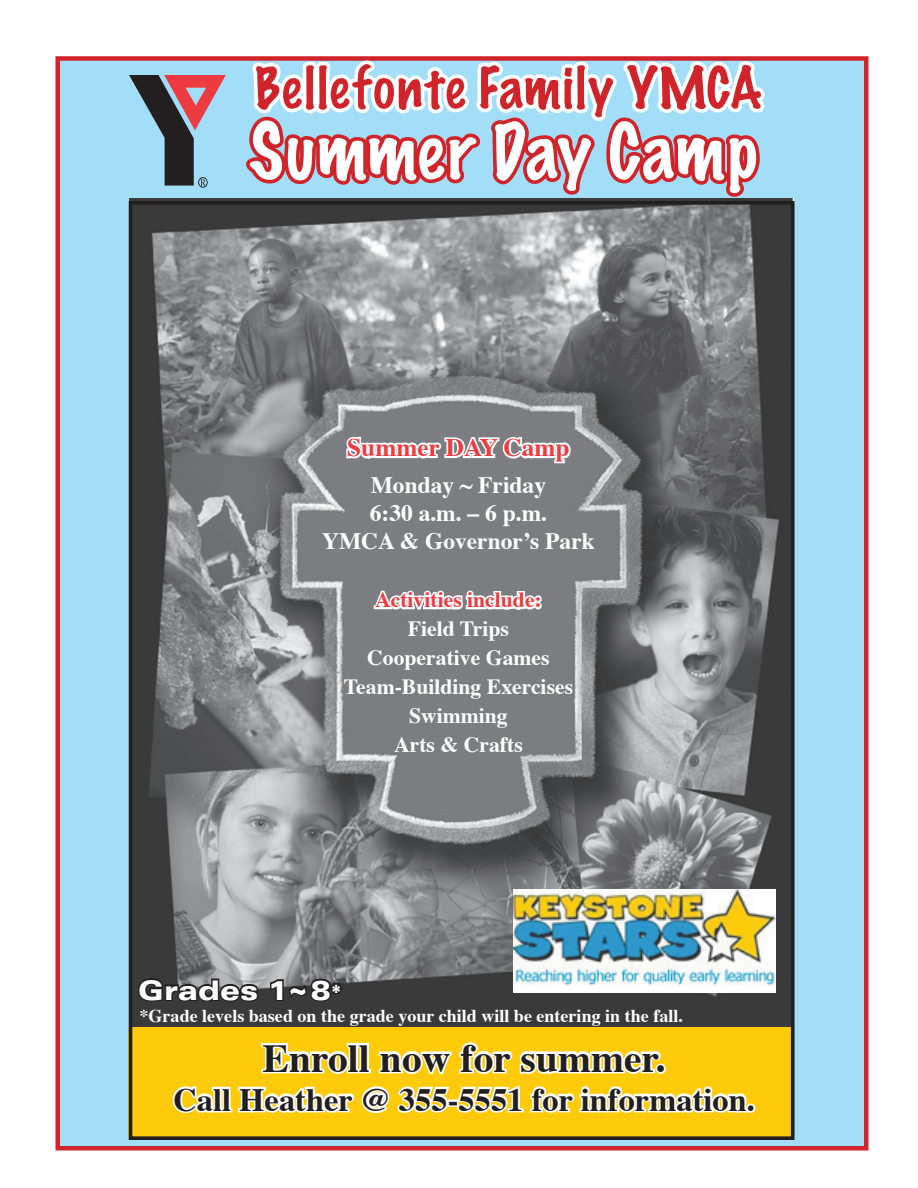
<style>
.page{position:relative;width:918px;height:1188px;background:#fff}
.page>*{position:absolute;margin:0;border:0;box-sizing:border-box;transform-origin:0 0}
.t1{font:100 69.9px "Marker Felt";letter-spacing:.015em;color:#fff}
.t2{font:100 51.9px "Marker Felt";letter-spacing:.04em;color:#d1232a}
.t3{font:700 39.75px "Times";color:#231f20}
.t4{font:700 32.55px "Times";color:#231f20}
.t5{font:900 expanded 27px "Univers LT";color:#fff}
.t6{font:700 25.35px "Times";color:#ee3a41}
.t7{font:700 23.55px/28.2px "Times";color:#fff;text-align:center}
.t8{font:700 21.6px/29px "Times";color:#fff;text-align:center}
.t9{font:700 21.6px "Times";color:#ee3a41}
.t10{font:700 18px "Times";color:#fff}
.s1{font-size:33px}
.s2{font-size:21px}
</style>
<div class="page">
<div style="left:56px;top:56px;width:812px;height:1094px;background:#a2def8;border:4px solid #d1232a"></div>
<img style="left:129px;top:198px;width:665px;height:829px">
<div style="left:128px;top:1027px;width:663px;height:110px;background:#feca0a"></div>
<svg style="left:261px;top:1042px;width:405px;height:33px"></svg>
<svg style="left:171px;top:1086px;width:587px;height:65px"></svg>
<div style="left:129px;top:201px;width:666px;height:939px;border:4px solid #231f20"></div>
<svg style="left:371px;top:582px;width:174px;height:78px"></svg>
<svg style="left:129px;top:75px;width:97px;height:113px"></svg>
<img style="left:513px;top:890px;width:263px;height:103px">
<svg style="left:136px;top:977px;width:124px;height:26px"></svg>
<svg style="left:269px;top:977px;width:76px;height:26px"></svg>
<svg style="left:240px;top:56px;width:528px;height:452px"></svg>
<h2 class="t2" style="left:255px;top:62px;width:509px">Bellefonte Family YMCA</h2>
<h1 class="t1" style="left:249px;top:117px;width:510px">Summer Day Camp</h1>
<p class="t6" style="left:347px;top:423px;width:224px">Summer DAY Camp</p>
<p class="t7" style="left:322px;top:468px;width:274px">Monday ~ Friday<br>6:30 a.m. – 6 p.m.<br>YMCA &amp; Governor’s Park</p>
<p class="t9" style="left:375px;top:579px;width:168px">Activities include:</p>
<p class="t8" style="left:344px;top:612px;width:231px">Field Trips<br>Cooperative Games<br>Team-Building Exercises<br>Swimming<br>Arts &amp; Crafts</p>
<p class="t5" style="left:138px;top:974px;width:205px">Grades 1<span class="s1">~</span>8<span class="s2">*</span></p>
<p class="t10" style="left:140px;top:999px;width:545px">*Grade levels based on the grade your child will be entering in the fall.</p>
<h3 class="t3" style="left:263px;top:1020px;width:405px">Enroll now for summer.</h3>
<h3 class="t4" style="left:173px;top:1068px;width:583px">Call Heather @ 355-5551 for information.</h3>
</div>
